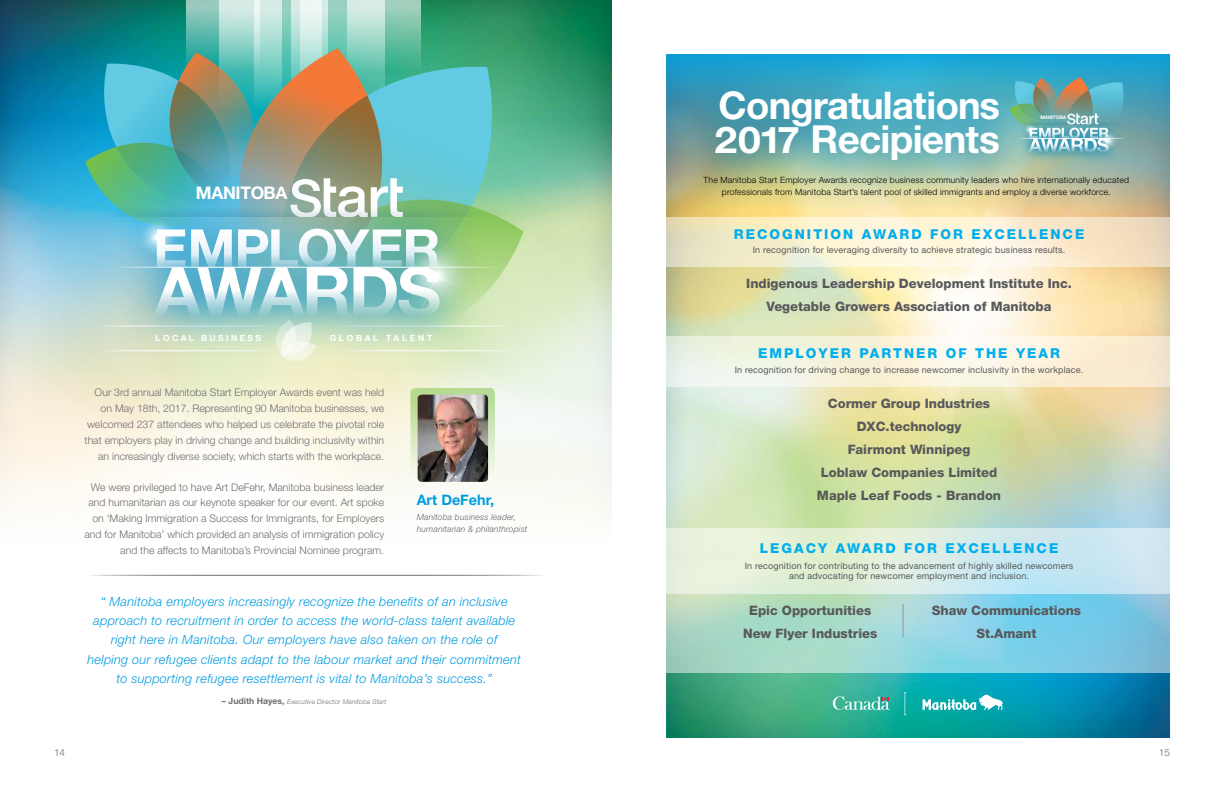
<style>
.page{position:relative;width:1224px;height:792px;background:#fff}
.page>*{position:absolute;margin:0;border:0;box-sizing:border-box;transform-origin:0 0}
.t1{font:700 38.7px "Helvetica Neue";letter-spacing:-.02em;color:#fff}
.t2{font:700 38.2px "Helvetica Neue";letter-spacing:-.02em;color:#fff}
.t3{font:700 17.4px "Helvetica Neue";letter-spacing:-.02em;color:#fff}
.t4{font:700 14.4px "Helvetica Neue";color:#009ce0}
.t5{font:800 13.7px "Helvetica Neue";letter-spacing:.15em;color:#00aeef}
.t6{font:800 13px/23px "Helvetica Neue";color:#58595b;text-align:center}
.t7{font:italic 300 12.7px/19.3px "Helvetica Neue";letter-spacing:.02em;color:#009ce0;text-align:center}
.t8{font:300 10.5px/16px "Helvetica Neue";color:#6d6e71;text-align:right}
.t9{font:300 10px "Helvetica Neue";color:#6d6e71}
.t10{font:9px/10px "Helvetica Neue";letter-spacing:.02em;color:#58595b;text-align:center}
.t11{font:300 8.6px/12.3px "Helvetica Neue";letter-spacing:.02em;color:#000;text-align:center}
.t12{font:italic 300 8.5px/12.3px "Helvetica Neue";letter-spacing:.02em;color:#656669}
.t13{font:700 8.5px "Helvetica Neue";letter-spacing:.28em;color:#fff}
.t14{font:700 8.5px "Helvetica Neue";letter-spacing:.32em;color:#fff}
.t15{font:italic 300 6.6px "Helvetica Neue";letter-spacing:.02em;color:#6d6e71}
.t16{font:700 4.9px "Helvetica Neue";letter-spacing:-.02em;color:#fff}
.s1{font-weight:700;font-style:normal;font-size:8.6px}
.s2{font-size:36.9px}
</style>
<div class="page">
<svg style="left:666px;top:54px;width:504px;height:684px;background:#2c9da4"></svg>
<svg style="left:686px;top:69px;width:343px;height:117px;background:#63adb3"></svg>
<img style="left:666px;top:186px;width:504px;height:486px">
<svg style="left:666px;top:217px;width:504px;height:50px;background:#f6ecd0"></svg>
<svg style="left:666px;top:336px;width:504px;height:50px;background:#f6f1de"></svg>
<svg style="left:1019px;top:159px;width:101px;height:4px"></svg>
<img style="left:1091px;top:159px;width:33px;height:2px">
<svg style="left:1010px;top:77px;width:122px;height:82px;background:#7ab0b2"></svg>
<div style="left:1030px;top:105px;width:46px;height:19px;background:#0087c4;opacity:.75"></div>
<hr style="left:1015px;top:121px;width:113px;height:3px;background:#003256">
<div style="left:0;top:0;width:612px;height:792px;background:#000;opacity:.21"></div>
<svg style="left:666px;top:528px;width:504px;height:66px;background:#d8ebe4"></svg>
<hr style="left:903px;top:604px;width:1px;height:33px;background:#939598">
<svg style="left:328px;top:0;width:19px;height:48px"></svg>
<svg style="left:260px;top:0;width:68px;height:48px;background:#c1e5dd"></svg>
<svg style="left:187px;top:0;width:73px;height:53px;background:#94d0c7"></svg>
<svg style="left:347px;top:0;width:74px;height:53px;background:#9ad3bf"></svg>
<img style="left:85px;top:53px;width:438px;height:308px">
<svg style="left:410px;top:388px;width:85px;height:98px"></svg>
<img style="left:418px;top:395px;width:70px;height:87px">
<hr style="left:76px;top:575px;width:468px;height:1px;background:#6d6e71">
<svg style="left:923px;top:694px;width:80px;height:16px"></svg>
<svg style="left:833px;top:693px;width:57px;height:19px"></svg>
<svg style="left:905px;top:692px;width:1px;height:23px"></svg>
<h3 class="t3" style="left:196px;top:182px;width:93px">MANITOBA</h3>
<p class="t9" style="left:54px;top:746px;width:13px">14</p>
<p class="t13" style="left:156px;top:333px;width:107px">LOCAL BUSINESS</p>
<p class="t14" style="left:330px;top:333px;width:104px">GLOBAL TALENT</p>
<p class="t8" style="left:85px;top:384px;width:301px">Our 3rd annual Manitoba Start Employer Awards event was held on May 18th, 2017. Representing 90 Manitoba businesses, we welcomed 237 attendees who helped us celebrate the pivotal role that employers play in driving change and building inclusivity within an increasingly diverse society, which starts with the workplace.</p>
<p class="t8" style="left:85px;top:479px;width:301px">We were privileged to have Art DeFehr, Manitoba business leader and humanitarian as our keynote speaker for our event. Art spoke on ‘Making Immigration a Success for Immigrants, for Employers and for Manitoba’ which provided an analysis of immigration policy and the affects to Manitoba’s Provincial Nominee program.</p>
<h3 class="t4" style="left:417px;top:491px;width:79px">Art DeFehr,</h3>
<p class="t12" style="left:417px;top:510px;width:112px">Manitoba business leader, humanitarian &amp; philanthropist</p>
<p class="t7" style="left:88px;top:592px;width:435px">“ Manitoba employers increasingly recognize the benefits of an inclusive approach to recruitment in order to access the world-class talent available right here in Manitoba. Our employers have also taken on the role of<br>helping our refugee clients adapt to the labour market and their commitment to supporting refugee resettlement is vital to Manitoba’s success.”</p>
<p class="t15" style="left:222px;top:698px;width:166px"><span class="s1">– Judith Hayes,</span> Executive Director Manitoba Start</p>
<h2 class="t2" style="left:719px;top:82px;width:283px">Congratulations</h2>
<h1 class="t1" style="left:714px;top:115px;width:287px"><span class="s2">2017</span> Recipients</h1>
<p class="t16" style="left:1041px;top:114px;width:27px">MANITOBA</p>
<p class="t11" style="left:704px;top:174px;width:427px">The Manitoba Start Employer Awards recognize business community leaders who hire internationally educated professionals from Manitoba Start’s talent pool of skilled immigrants and employ a diverse workforce.</p>
<h3 class="t5" style="left:734px;top:226px;width:352px">RECOGNITION AWARD FOR EXCELLENCE</h3>
<p class="t10" style="left:753px;top:245px;width:314px">In recognition for leveraging diversity to achieve strategic business results.</p>
<p class="t6" style="left:746px;top:272px;width:327px">Indigenous Leadership Development Institute Inc.<br>Vegetable Growers Association of Manitoba</p>
<h3 class="t5" style="left:758px;top:345px;width:304px">EMPLOYER PARTNER OF THE YEAR</h3>
<p class="t10" style="left:735px;top:365px;width:350px">In recognition for driving change to increase newcomer inclusivity in the workplace.</p>
<p class="t6" style="left:817px;top:392px;width:186px">Cormer Group Industries<br>DXC.technology<br>Fairmont Winnipeg<br>Loblaw Companies Limited<br>Maple Leaf Foods - Brandon</p>
<h3 class="t5" style="left:760px;top:540px;width:300px">LEGACY AWARD FOR EXCELLENCE</h3>
<p class="t10" style="left:745px;top:560px;width:330px">In recognition for contributing to the advancement of highly skilled newcomers and advocating for newcomer employment and inclusion.</p>
<p class="t6" style="left:743px;top:598px;width:136px">Epic Opportunities<br>New Flyer Industries</p>
<p class="t6" style="left:932px;top:598px;width:151px">Shaw Communications<br>St.Amant</p>
<p class="t9" style="left:1159px;top:746px;width:13px">15</p>
</div>
